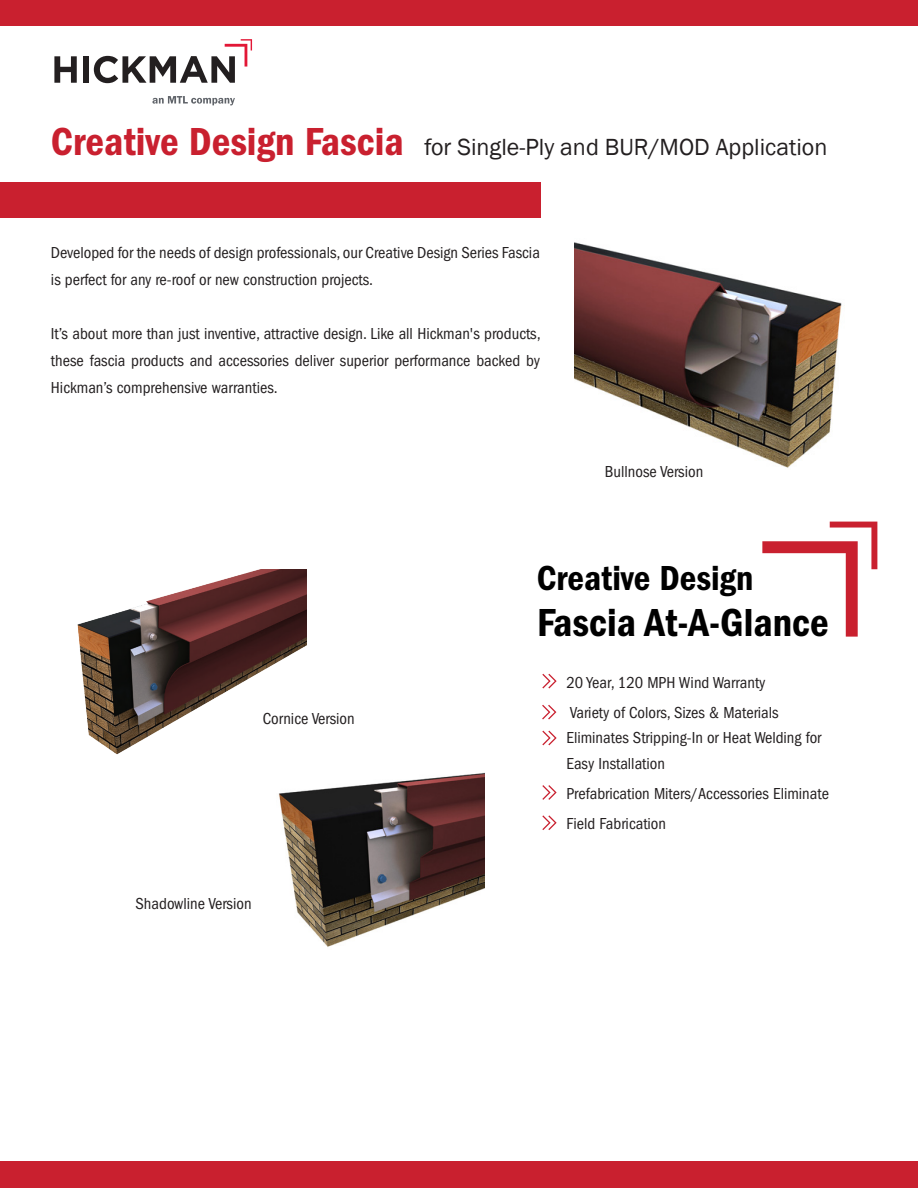
<style>
.page{position:relative;width:918px;height:1188px;background:#fff}
.page>*{position:absolute;margin:0;border:0;box-sizing:border-box;transform-origin:0 0}
.t1{font:600 condensed 40.5px "Franklin Gothic";color:#000}
.t2{font:600 condensed 36px "Franklin Gothic";color:#000}
.t3{font:24px "Franklin Gothic";color:#231f20}
.t4{font:condensed 16.5px/27px "Franklin Gothic";color:#231f20}
.s1{font-weight:600;font-stretch:condensed;font-size:40.5px;color:#c9202f}
</style>
<div class="page">
<div style="left:0;top:0;width:918px;height:26px;background:#c9202f"></div>
<div style="left:0;top:182px;width:541px;height:36px;background:#c9202f"></div>
<div style="left:0;top:1161px;width:918px;height:27px;background:#c9202f"></div>
<svg style="left:54px;top:56px;width:23px;height:27px"></svg>
<div style="left:83px;top:56px;width:6px;height:27px;background:#231f20"></div>
<svg style="left:94px;top:39px;width:158px;height:44px"></svg>
<svg style="left:152px;top:96px;width:83px;height:9px"></svg>
<svg style="left:762px;top:522px;width:115px;height:115px"></svg>
<img style="left:77px;top:569px;width:230px;height:186px">
<img style="left:575px;top:242px;width:270px;height:226px">
<img style="left:278px;top:772px;width:206px;height:175px">
<svg style="left:542px;top:674px;width:15px;height:14px"></svg>
<svg style="left:542px;top:705px;width:14px;height:15px"></svg>
<svg style="left:542px;top:731px;width:15px;height:14px"></svg>
<svg style="left:542px;top:785px;width:15px;height:15px"></svg>
<svg style="left:542px;top:815px;width:15px;height:15px"></svg>
<h3 class="t3" style="left:51px;top:132px;width:778px"><span class="s1">Creative Design Fascia</span> for Single-Ply and BUR/MOD Application</h3>
<p class="t4" style="left:51px;top:239px;width:490px">Developed for the needs of design professionals, our Creative Design Series Fascia is perfect for any re-roof or new construction projects.</p>
<p class="t4" style="left:51px;top:320px;width:491px;text-align:justify">It’s about more than just inventive, attractive design. Like all Hickman's products, these fascia products and accessories deliver superior performance backed by Hickman’s comprehensive warranties.</p>
<p class="t4" style="left:605px;top:459px;width:100px">Bullnose Version</p>
<p class="t4" style="left:263px;top:706px;width:94px">Cornice Version</p>
<p class="t4" style="left:136px;top:890px;width:118px">Shadowline Version</p>
<p class="t2" style="left:537px;top:557px;width:218px">Creative Design</p>
<p class="t1" style="left:537px;top:600px;width:293px">Fascia At-A-Glance</p>
<p class="t4" style="left:566px;top:669px;width:200px">20 Year, 120 MPH Wind Warranty</p>
<p class="t4" style="left:570px;top:699px;width:210px">Variety of Colors, Sizes &amp; Materials</p>
<p class="t4" style="left:566px;top:725px;width:257px;line-height:25.5px">Eliminates Stripping-In or Heat Welding for<br>Easy Installation</p>
<p class="t4" style="left:566px;top:778px;width:264px;line-height:30px">Prefabrication Miters/Accessories Eliminate<br>Field Fabrication</p>
</div>
